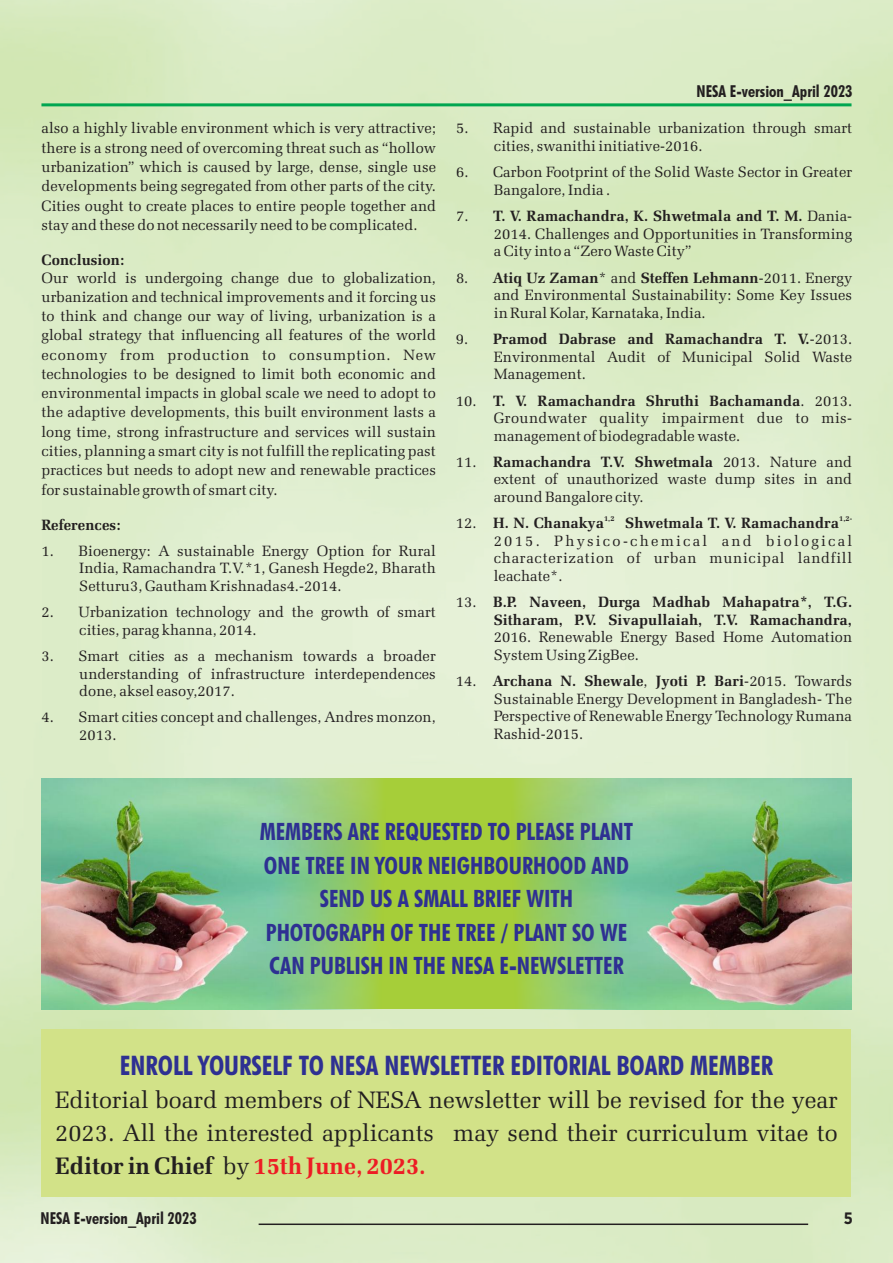
<style>
.page{position:relative;width:893px;height:1263px;background:#fff}
.page>*{position:absolute;margin:0;border:0;box-sizing:border-box;transform-origin:0 0}
.t1{font:700 condensed 27px "Futura BT";color:#2e3092}
.t2{font:24px/32.8px "Zapf Elliptical 711 BT";color:#231f20;text-align:justify}
.t3{font:700 condensed 24px/33.6px "Futura BT";color:#2e3092;text-align:center}
.t4{font:700 condensed 16.5px "Futura BT";color:#231f20}
.t5{font:700 16.5px "Gotham Narrow";color:#231f20}
.t6{font:15px/17.5px "Zapf Elliptical 711 BT";letter-spacing:.005em;color:#231f20;text-align:justify}
.t7{font:700 15px/17.5px "Zapf Elliptical 711 BT";letter-spacing:.005em;color:#231f20;text-align:right}
.t8{font:700 7.5px "Zapf Elliptical 711 BT";color:#231f20}
.s1{font-weight:700}
.s2{font-weight:400}
.s3{font-weight:700;color:#ed1c24}
</style>
<div class="page">
<img style="left:0;top:0;width:893px;height:1263px">
<hr style="left:41px;top:103px;width:810px;height:3px;background:#00a650">
<hr style="left:259px;top:1223px;width:549px;height:2px;background:#231f20">
<div style="left:42px;top:1029px;width:809px;height:167px;background:#d2e288"></div>
<img style="left:508px;top:779px;width:343px;height:230px">
<img style="left:42px;top:779px;width:466px;height:230px">
<p class="t6" style="left:42px;top:120px;width:396px;line-height:19.2px">also a highly livable environment which is very attractive; there is a strong need of overcoming threat such as “hollow urbanization” which is caused by large, dense, single use developments being segregated from other parts of the city.<br>Cities ought to create places to entire people together and stay and these do not necessarily need to be complicated.</p>
<p class="t7" style="left:42px;top:252px;width:84px">Conclusion:</p>
<p class="t6" style="left:41px;top:269px;width:396px;line-height:19.2px">Our world is undergoing change due to globalization, urbanization and technical improvements and it forcing us to think and change our way of living, urbanization is a global strategy that influencing all features of the world economy from production to consumption. New technologies to be designed to limit both economic and environmental impacts in global scale we need to adopt to the adaptive developments, this built environment lasts a long time, strong infrastructure and services will sustain cities, planning a smart city is not fulfill the replicating past practices but needs to adopt new and renewable practices for sustainable growth of smart city.</p>
<p class="t7" style="left:41px;top:517px;width:81px">References:</p>
<p class="t6" style="left:79px;top:543px;width:358px;text-indent:-38px">1. Bioenergy: A sustainable Energy Option for Rural India, Ramachandra T.V.*1, Ganesh Hegde2, Bharath Setturu3, Gautham Krishnadas4.-2014.</p>
<p class="t6" style="left:79px;top:604px;width:358px;text-indent:-38px">2. Urbanization technology and the growth of smart cities, parag khanna, 2014.</p>
<p class="t6" style="left:79px;top:648px;width:358px;text-indent:-38px">3. Smart cities as a mechanism towards a broader understanding of infrastructure interdependences done, aksel easoy,2017.</p>
<p class="t6" style="left:79px;top:710px;width:358px;text-indent:-38px">4. Smart cities concept and challenges, Andres monzon,<br>2013.</p>
<p class="t4" style="left:697px;top:84px;width:157px">NESA E-version_April 2023</p>
<p class="t6" style="left:494px;top:121px;width:360px;text-indent:-38px">5. Rapid and sustainable urbanization through smart cities, swanithi initiative-2016.</p>
<p class="t6" style="left:494px;top:165px;width:360px;text-indent:-38px">6. Carbon Footprint of the Solid Waste Sector in Greater<br>Bangalore, India .</p>
<p class="t6" style="left:494px;top:209px;width:360px;text-indent:-38px">7. <span class="s1">T. V. Ramachandra, K. Shwetmala and T. M.</span> Dania-2014. Challenges and Opportunities in Transforming a City into a “Zero Waste City”</p>
<p class="t6" style="left:494px;top:270px;width:360px;text-indent:-38px">8. <span class="s1">Atiq Uz Zaman</span>* and <span class="s1">Steffen Lehmann</span>-2011. Energy and Environmental Sustainability: Some Key Issues in Rural Kolar, Karnataka, India.</p>
<p class="t6" style="left:494px;top:331px;width:360px;text-indent:-38px">9. <span class="s1">Pramod Dabrase and Ramachandra T. V.</span>-2013.<br>Environmental Audit of Municipal Solid Waste Management.</p>
<p class="t6" style="left:494px;top:393px;width:360px;text-indent:-38px">10. <span class="s1">T. V. Ramachandra Shruthi Bachamanda</span>. 2013.<br>Groundwater quality impairment due to mis&shy;management of biodegradable waste.</p>
<p class="t6" style="left:494px;top:454px;width:360px;text-indent:-38px">11. <span class="s1">Ramachandra T.V. Shwetmala</span> 2013. Nature and extent of unauthorized waste dump sites in and around Bangalore city.</p>
<p class="t8" style="left:604px;top:515px;width:12px">1,2</p>
<p class="t8" style="left:839px;top:515px;width:14px">1,2-</p>
<p class="t7" style="left:456px;top:516px;width:150px"><span class="s2">12.</span> H. N. Chanakya</p>
<p class="t7" style="left:625px;top:516px;width:215px">Shwetmala T. V. Ramachandra</p>
<p class="t6" style="left:494px;top:533px;width:360px">2015. Physico-chemical and biological characterization of urban municipal landfill leachate*.</p>
<p class="t7" style="left:456px;top:595px;width:398px"><span class="s2">13.</span> B.P. Naveen, Durga Madhab Mahapatra*, T.G.<br>Sitharam, P.V. Sivapullaiah, T.V. Ramachandra,</p>
<p class="t6" style="left:494px;top:630px;width:360px">2016. Renewable Energy Based Home Automation<br>System Using ZigBee.</p>
<p class="t6" style="left:494px;top:674px;width:360px;text-indent:-38px">14. <span class="s1">Archana N. Shewale</span>, <span class="s1">Jyoti P. Bari</span>-2015. Towards Sustainable Energy Development in Bangladesh- The Perspective of Renewable Energy Technology Rumana Rashid-2015.</p>
<h2 class="t3" style="left:260px;top:817px;width:375px">MEMBERS ARE REQUESTED TO PLEASE PLANT ONE TREE IN YOUR NEIGHBOURHOOD AND SEND US A SMALL BRIEF WITH PHOTOGRAPH OF THE TREE / PLANT SO WE CAN PUBLISH IN THE NESA E-NEWSLETTER</h2>
<h1 class="t1" style="left:120px;top:1054px;width:655px">ENROLL YOURSELF TO NESA NEWSLETTER EDITORIAL BOARD MEMBER</h1>
<h2 class="t2" style="left:55px;top:1086px;width:784px">Editorial board members of NESA newsletter will be revised for the year 2023. All the interested applicants may send their curriculum vitae to <span class="s1">Editor in Chief</span> by <span class="s3">15th June, 2023.</span></h2>
<p class="t4" style="left:41px;top:1211px;width:157px">NESA E-version_April 2023</p>
<p class="t5" style="left:844px;top:1210px;width:11px">5</p>
</div>
